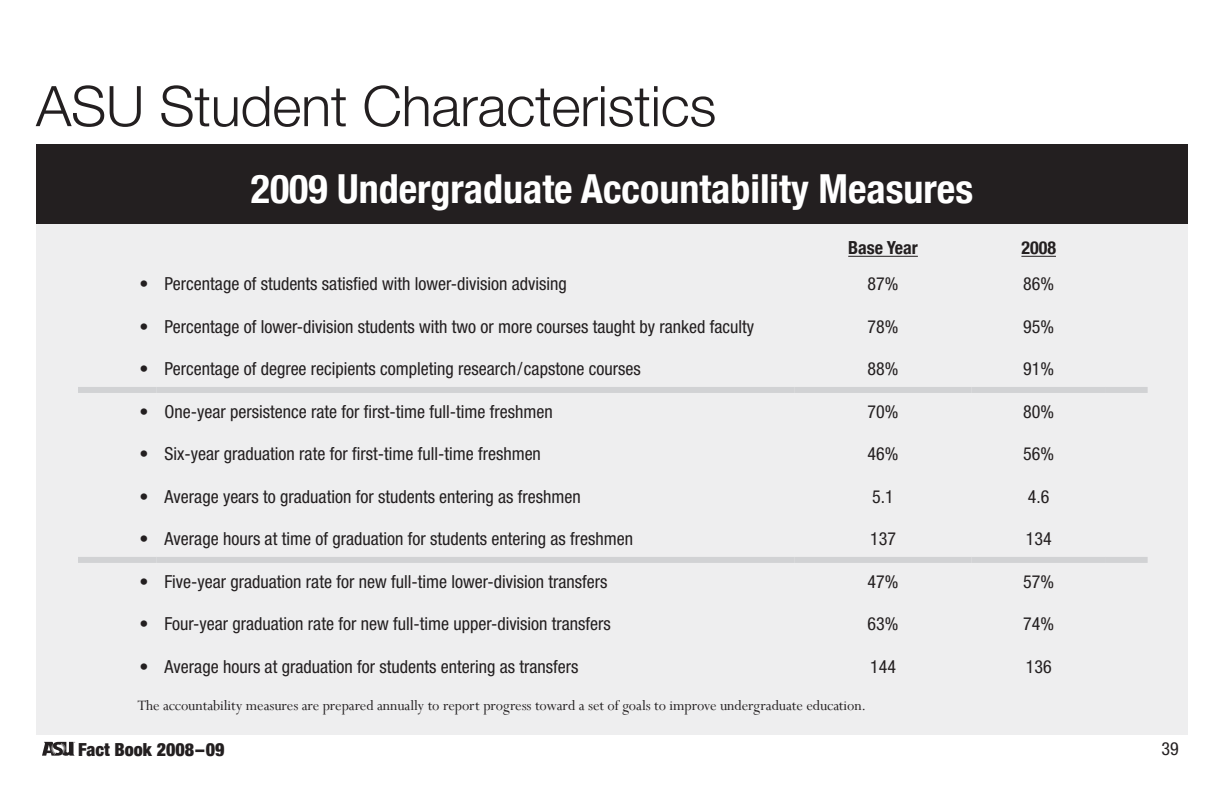
<style>
.page{position:relative;width:1224px;height:792px;background:#fff}
.page>*{position:absolute;margin:0;border:0;box-sizing:border-box;transform-origin:0 0}
.t1{font:300 56px "Helvetica Neue";letter-spacing:-.005em;color:#231f20}
.t2{font:700 condensed 40px "Helvetica Neue";color:#fff}
.t3{font:condensed 18px "Helvetica Neue LT Std";color:#231f20}
.t4{font:900 condensed 18px "Helvetica Neue";color:#231f20}
.t5{font:700 condensed 18px "Helvetica Neue";color:#231f20}
.t6{font:16px "Perpetua";letter-spacing:-.005em;color:#231f20}
</style>
<div class="page">
<div style="left:36px;top:199px;width:1152px;height:535px;background:#eeeeef"></div>
<svg style="left:42px;top:742px;width:33px;height:14px"></svg>
<div style="left:36px;top:144px;width:1152px;height:79px;background:#231f20"></div>
<div style="left:78px;top:557px;width:48px;height:6px;background:#d1d2d4"></div>
<div style="left:126px;top:557px;width:31px;height:6px;background:#d1d2d4"></div>
<div style="left:157px;top:557px;width:638px;height:6px;background:#d1d2d4"></div>
<div style="left:795px;top:557px;width:176px;height:6px;background:#d1d2d4"></div>
<div style="left:971px;top:557px;width:135px;height:6px;background:#d1d2d4"></div>
<div style="left:1106px;top:557px;width:42px;height:6px;background:#d1d2d4"></div>
<div style="left:78px;top:387px;width:48px;height:6px;background:#d1d2d4"></div>
<div style="left:126px;top:387px;width:31px;height:6px;background:#d1d2d4"></div>
<div style="left:157px;top:387px;width:638px;height:6px;background:#d1d2d4"></div>
<div style="left:795px;top:387px;width:176px;height:6px;background:#d1d2d4"></div>
<div style="left:971px;top:387px;width:135px;height:6px;background:#d1d2d4"></div>
<div style="left:1106px;top:387px;width:42px;height:6px;background:#d1d2d4"></div>
<hr style="left:848px;top:256px;width:70px;height:1px;background:#231f20">
<hr style="left:1021px;top:256px;width:35px;height:1px;background:#231f20">
<h1 class="t1" style="left:36px;top:72px;width:682px">ASU Student Characteristics</h1>
<h2 class="t2" style="left:251px;top:164px;width:724px">2009 Undergraduate Accountability Measures</h2>
<p class="t5" style="left:848px;top:237px;width:71px">Base Year</p>
<p class="t5" style="left:1021px;top:237px;width:36px">2008</p>
<p class="t3" style="left:140px;top:273px;width:429px">• Percentage of students satisfied with lower-division advising</p>
<p class="t3" style="left:868px;top:273px;width:32px">87%</p>
<p class="t3" style="left:1023px;top:273px;width:32px">86%</p>
<p class="t3" style="left:140px;top:316px;width:616px">• Percentage of lower-division students with two or more courses taught by ranked faculty</p>
<p class="t3" style="left:868px;top:316px;width:32px">78%</p>
<p class="t3" style="left:1023px;top:316px;width:32px">95%</p>
<p class="t3" style="left:140px;top:358px;width:503px">• Percentage of degree recipients completing research/capstone courses</p>
<p class="t3" style="left:868px;top:358px;width:32px">88%</p>
<p class="t3" style="left:1023px;top:358px;width:32px">91%</p>
<p class="t3" style="left:140px;top:401px;width:415px">• One-year persistence rate for first-time full-time freshmen</p>
<p class="t3" style="left:868px;top:401px;width:32px">70%</p>
<p class="t3" style="left:1023px;top:401px;width:32px">80%</p>
<p class="t3" style="left:140px;top:443px;width:403px">• Six-year graduation rate for first-time full-time freshmen</p>
<p class="t3" style="left:868px;top:443px;width:32px">46%</p>
<p class="t3" style="left:1023px;top:443px;width:32px">56%</p>
<p class="t3" style="left:140px;top:486px;width:443px">• Average years to graduation for students entering as freshmen</p>
<p class="t3" style="left:872px;top:486px;width:23px">5.1</p>
<p class="t3" style="left:1028px;top:486px;width:23px">4.6</p>
<p class="t3" style="left:140px;top:528px;width:495px">• Average hours at time of graduation for students entering as freshmen</p>
<p class="t3" style="left:870px;top:528px;width:27px">137</p>
<p class="t3" style="left:1026px;top:528px;width:27px">134</p>
<p class="t3" style="left:140px;top:571px;width:469px">• Five-year graduation rate for new full-time lower-division transfers</p>
<p class="t3" style="left:868px;top:571px;width:32px">47%</p>
<p class="t3" style="left:1023px;top:571px;width:32px">57%</p>
<p class="t3" style="left:140px;top:613px;width:473px">• Four-year graduation rate for new full-time upper-division transfers</p>
<p class="t3" style="left:868px;top:613px;width:32px">63%</p>
<p class="t3" style="left:1023px;top:613px;width:32px">74%</p>
<p class="t3" style="left:140px;top:656px;width:440px">• Average hours at graduation for students entering as transfers</p>
<p class="t3" style="left:870px;top:656px;width:27px">144</p>
<p class="t3" style="left:1026px;top:656px;width:27px">136</p>
<p class="t6" style="left:137px;top:696px;width:730px">The accountability measures are prepared annually to report progress toward a set of goals to improve undergraduate education.</p>
<p class="t4" style="left:78px;top:738px;width:148px">Fact Book 2008–09</p>
<p class="t3" style="left:1161px;top:738px;width:19px">39</p>
</div>
